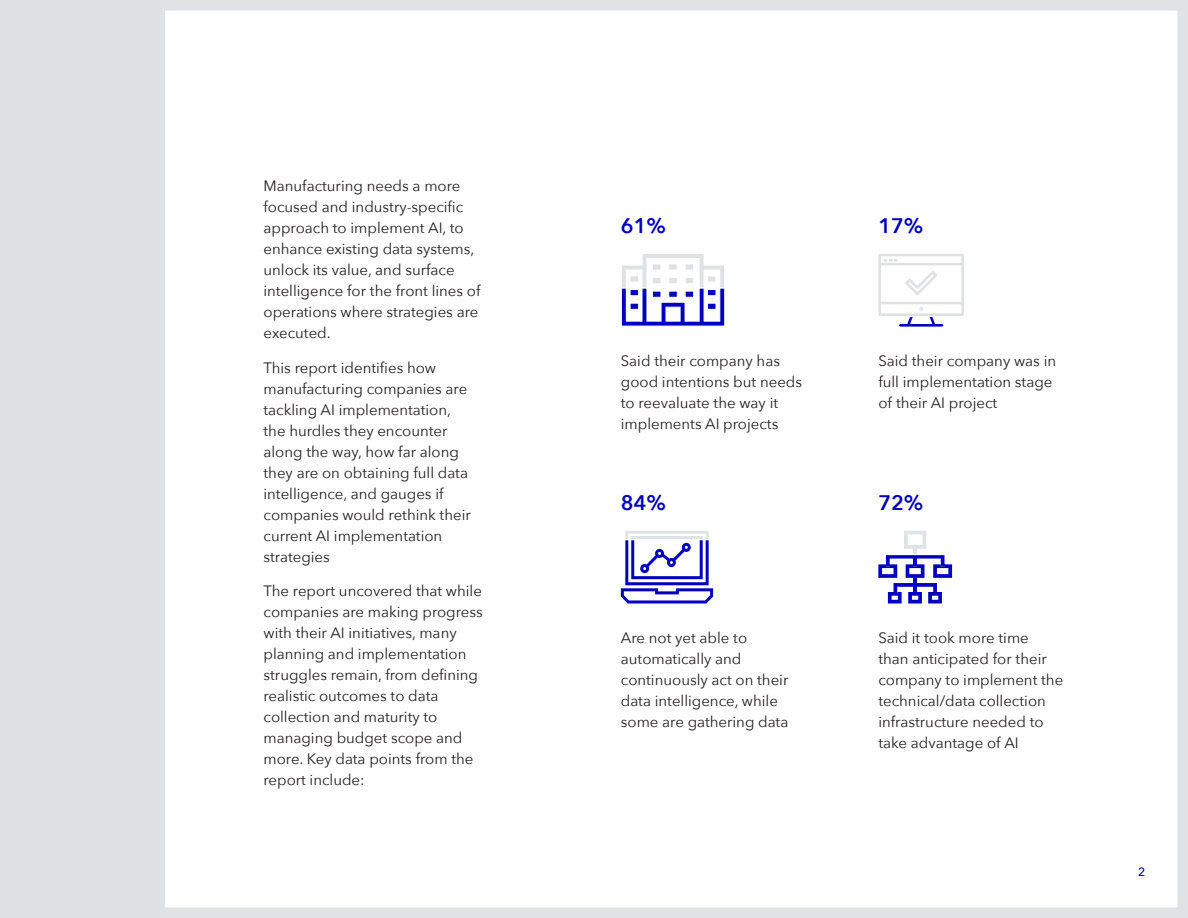
<style>
.page{position:relative;width:1188px;height:918px;background:#fff}
.page>*{position:absolute;margin:0;border:0;box-sizing:border-box;transform-origin:0 0}
.Body{font:600 21px "Avenir Next";color:#0000be}
.Body-2{font:15px/21px "Avenir Next";color:#231f20}
.t1{font:500 12px "Avenir Next";color:#0000be}
</style>
<div class="page">
<div style="left:145px;top:0;width:1043px;height:918px;border:10px solid #e1e2e4"></div>
<svg style="left:621px;top:254px;width:104px;height:73px"></svg>
<div style="left:652px;top:277px;width:9px;height:7px;background:#e0e1e3;border:1px solid #fff"></div>
<div style="left:652px;top:263px;width:9px;height:8px;background:#e0e1e3;border:1px solid #fff"></div>
<svg style="left:878px;top:254px;width:86px;height:73px"></svg>
<hr style="left:905px;top:316px;width:32px;height:1px;background:#fff">
<svg style="left:621px;top:531px;width:92px;height:73px"></svg>
<hr style="left:624px;top:539px;width:93px;height:1px;background:#fff">
<svg style="left:878px;top:531px;width:74px;height:73px"></svg>
<hr style="left:884px;top:554px;width:67px;height:1px;background:#fff">
<div style="left:0;top:0;width:165px;height:918px;background:#e0e1e3"></div>
<p class="Body-2" style="left:264px;top:175px;width:219px">Manufacturing needs a more focused and industry-specific approach to implement AI, to enhance existing data systems, unlock its value, and surface intelligence for the front lines of operations where strategies are executed.</p>
<p class="Body-2" style="left:264px;top:356px;width:209px">This report identifies how manufacturing companies are tackling AI implementation, the hurdles they encounter along the way, how far along they are on obtaining full data intelligence, and gauges if companies would rethink their current AI implementation strategies</p>
<p class="Body-2" style="left:264px;top:580px;width:221px">The report uncovered that while companies are making progress with their AI initiatives, many planning and implementation struggles remain, from defining realistic outcomes to data collection and maturity to managing budget scope and more. Key data points from the report include:</p>
<p class="Body" style="left:621px;top:208px;width:47px">61%</p>
<p class="Body-2" style="left:621px;top:350px;width:183px">Said their company has good intentions but needs to reevaluate the way it implements AI projects</p>
<p class="Body" style="left:621px;top:485px;width:47px">84%</p>
<p class="Body-2" style="left:621px;top:626px;width:169px">Are not yet able to automatically and continuously act on their data intelligence, while some are gathering data</p>
<p class="Body" style="left:878px;top:208px;width:47px">17%</p>
<p class="Body-2" style="left:878px;top:350px;width:179px">Said their company was in full implementation stage of their AI project</p>
<p class="Body" style="left:878px;top:485px;width:47px">72%</p>
<p class="Body-2" style="left:878px;top:626px;width:186px">Said it took more time<br>than anticipated for their company to implement the technical/data collection infrastructure needed to take advantage of AI</p>
<p class="t1" style="left:1138px;top:862px;width:9px">2</p>
</div>
